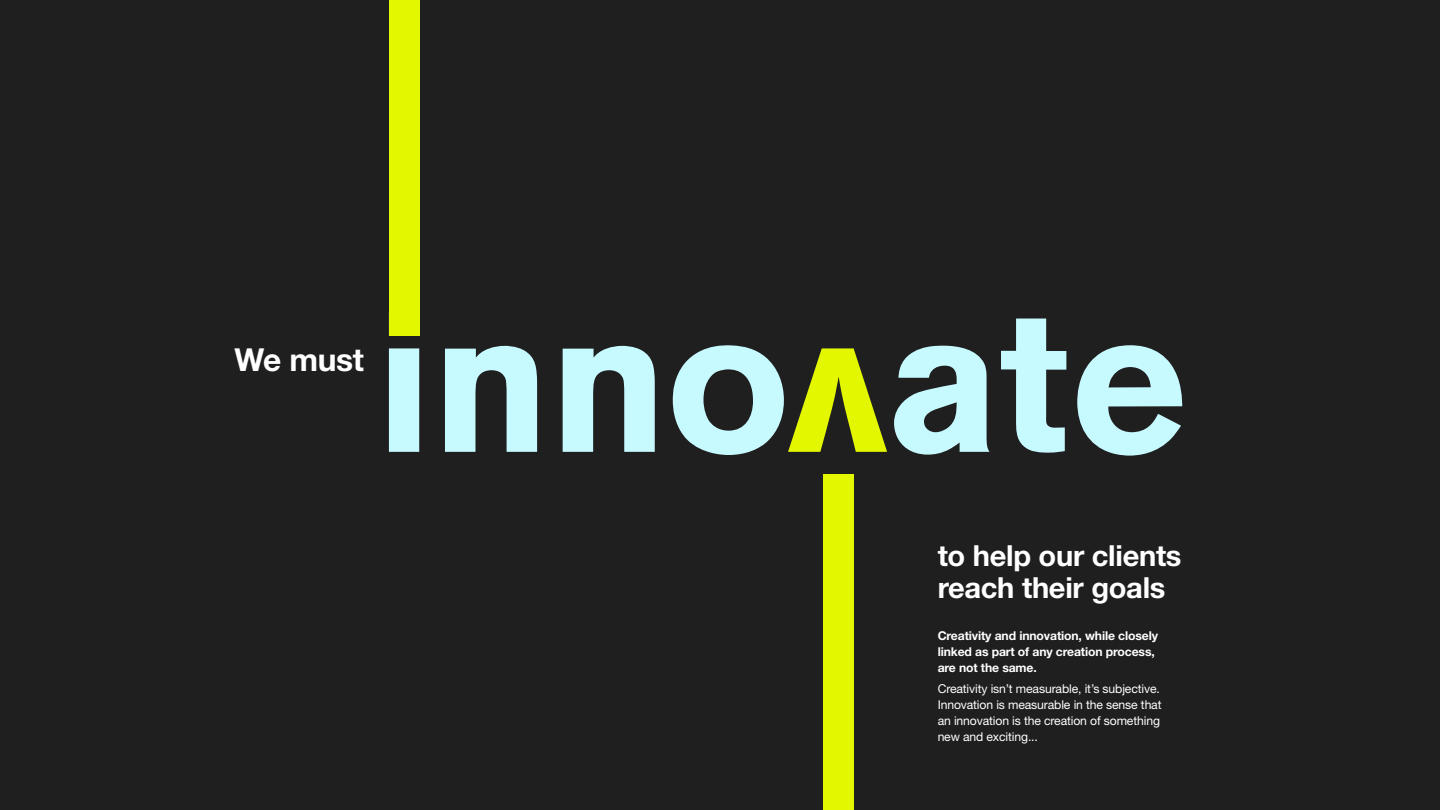
<style>
.page{position:relative;width:1440px;height:810px;background:#1f1f1f}
.page>*{position:absolute;margin:0;border:0;box-sizing:border-box;transform-origin:0 0}
.t1{font:700 31.65px "Helvetica Neue LT Std";letter-spacing:-.01em;color:#fff}
.t2{font:700 29.1px "Helvetica Neue LT Std";letter-spacing:-.01em;color:#fff}
.t3{font:12.15px/15.9px "Helvetica Neue LT Std";letter-spacing:-.01em;color:#fff}
.t4{font:700 12.15px/15.9px "Helvetica Neue LT Std";letter-spacing:-.01em;color:#fff}
</style>
<div class="page">
<svg style="left:389px;top:312px;width:793px;height:144px"></svg>
<svg style="left:788px;top:348px;width:99px;height:104px"></svg>
<div style="left:823px;top:474px;width:30px;height:336px;background:#e3f700"></div>
<div style="left:389px;top:0;width:30px;height:336px;background:#e3f700"></div>
<p class="t1" style="left:235px;top:340px;width:131px">We must</p>
<p class="t2" style="left:938px;top:537px;width:245px">to help our clients</p>
<p class="t2" style="left:938px;top:569px;width:229px">reach their goals</p>
<p class="t4" style="left:938px;top:627px;width:222px">Creativity and innovation, while closely linked as part of any creation process, are not the same.</p>
<p class="t3" style="left:938px;top:680px;width:225px">Creativity isn’t measurable, it’s subjective.<br>Innovation is measurable in the sense that an innovation is the creation of something new and exciting...</p>
</div>
